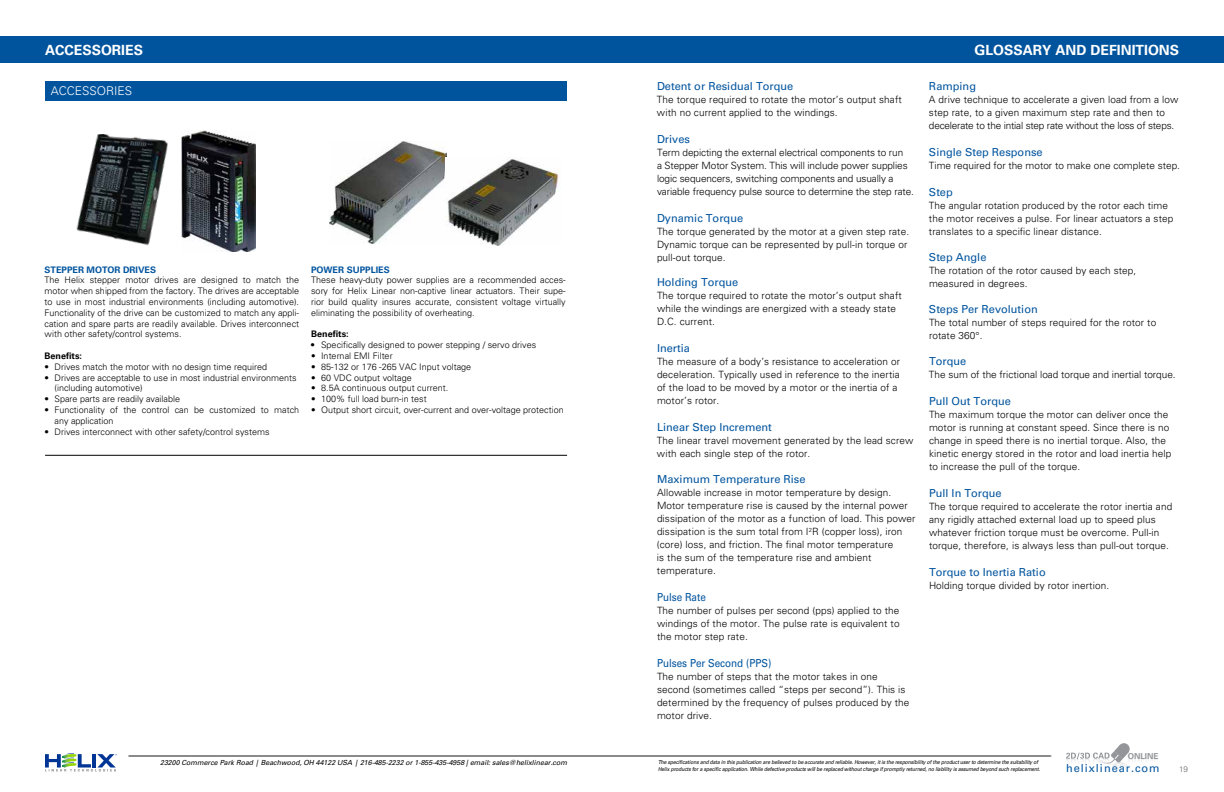
<style>
.page{position:relative;width:1224px;height:792px;background:#fff}
.page>*{position:absolute;margin:0;border:0;box-sizing:border-box;transform-origin:0 0}
.t1{font:700 14px "Univers LT";color:#fff}
.t2{font:300 12px "Univers LT";color:#fff}
.t3{font:11px "Univers LT";color:#00549e}
.t4{font:11px "Univers LT";color:#00549e;scale:.9 1}
.t5{font:11px "Univers LT";letter-spacing:.085em;color:#00549e}
.t6{font:300 10px/13px "Univers LT";letter-spacing:.01em;color:#000}
.t7{font:300 10px/13px "Univers LT";letter-spacing:-.01em;color:#000}
.t8{font:300 9px/10.8px "Univers LT";color:#000;text-align:justify}
.t9{font:700 9px "Univers LT";color:#00549e}
.t10{font:700 9px "Univers LT";color:#000}
.t11{font:700 8.2px "Univers LT";color:#939598}
.t12{font:300 8px "Univers LT";color:#636466}
.t13{font:italic 7px "Univers LT";color:#000}
.t14{font:italic 5.5px/7px "Univers LT";letter-spacing:-.015em;color:#000;scale:.9 1}
.s1{font-weight:700}
</style>
<div class="page">
<svg style="left:1066px;top:743px;width:92px;height:25px"></svg>
<svg style="left:45px;top:753px;width:72px;height:18px"></svg>
<div style="left:0;top:36px;width:1224px;height:27px;background:#00549e"></div>
<hr style="left:128px;top:756px;width:922px;height:1px;background:#636466">
<hr style="left:129px;top:756px;width:922px;height:1px;background:#636466">
<div style="left:45px;top:81px;width:522px;height:19px;background:#00549e"></div>
<img style="left:186px;top:131px;width:70px;height:121px">
<hr style="left:45px;top:455px;width:522px;height:1px;background:#000">
<img style="left:76px;top:134px;width:110px;height:112px">
<img style="left:330px;top:142px;width:116px;height:101px">
<img style="left:446px;top:159px;width:114px;height:87px">
<h1 class="t1" style="left:45px;top:42px;width:100px">ACCESSORIES</h1>
<p class="t2" style="left:51px;top:83px;width:83px">ACCESSORIES</p>
<p class="t9" style="left:45px;top:264px;width:113px">STEPPER MOTOR DRIVES</p>
<p class="t8" style="left:45px;top:275px;width:256px">The Helix stepper motor drives are designed to match the motor when shipped from the factory. The drives are acceptable to use in most industrial environments (including automotive).<br>Functionality of the drive can be customized to match any appli&shy;cation and spare parts are readily available. Drives interconnect with other safety/control systems.</p>
<p class="t10" style="left:45px;top:351px;width:39px">Benefits:</p>
<p class="t8" style="left:45px;top:361px;width:224px">• Drives match the motor with no design time required</p>
<p class="t8" style="left:55px;top:372px;width:244px;text-indent:-10px">• Drives are acceptable to use in most industrial environments (including automotive)</p>
<p class="t8" style="left:45px;top:394px;width:137px">• Spare parts are readily available</p>
<p class="t8" style="left:55px;top:404px;width:246px;text-indent:-10px">• Functionality of the control can be customized to match any application</p>
<p class="t8" style="left:45px;top:426px;width:227px">• Drives interconnect with other safety/control systems</p>
<p class="t9" style="left:311px;top:264px;width:80px">POWER SUPPLIES</p>
<p class="t8" style="left:311px;top:275px;width:256px">These heavy-duty power supplies are a recommended acces&shy;sory for Helix Linear non-captive linear actuators. Their supe&shy;rior build quality insures accurate, consistent voltage virtually eliminating the possibility of overheating.</p>
<p class="t10" style="left:311px;top:329px;width:39px">Benefits:</p>
<p class="t8" style="left:311px;top:340px;width:227px"><span class="s1">•</span> Specifically designed to power stepping / servo drives</p>
<p class="t8" style="left:311px;top:350px;width:83px">• Internal EMI Filter</p>
<p class="t8" style="left:311px;top:361px;width:162px">• 85-132 or 176 -265 VAC Input voltage</p>
<p class="t8" style="left:311px;top:372px;width:102px">• 60 VDC output voltage</p>
<p class="t8" style="left:311px;top:383px;width:139px">• 8.5A continuous output current.</p>
<p class="t8" style="left:311px;top:394px;width:117px">• 100% full load burn-in test</p>
<p class="t8" style="left:311px;top:404px;width:254px">• Output short circuit, over-current and over-voltage protection</p>
<p class="t13" style="left:160px;top:759px;width:408px">23200 Commerce Park Road | Beachwood, OH 44122 USA | 216-485-2232 or 1-855-435-4958 | email: sales@helixlinear.com</p>
<p class="t3" style="left:657px;top:79px;width:138px">Detent or Residual Torque</p>
<p class="t6" style="left:657px;top:93px;width:246px">The torque required to rotate the motor’s output shaft with no current applied to the windings.</p>
<p class="t3" style="left:657px;top:132px;width:35px">Drives</p>
<p class="t7" style="left:657px;top:146px;width:259px">Term depicting the external electrical components to run<br>a Stepper Motor System. This will include power supplies logic sequencers, switching components and usually a variable frequency pulse source to determine the step rate.</p>
<p class="t3" style="left:657px;top:211px;width:88px">Dynamic Torque</p>
<p class="t6" style="left:657px;top:225px;width:254px">The torque generated by the motor at a given step rate.<br>Dynamic torque can be represented by pull-in torque or pull-out torque.</p>
<p class="t3" style="left:657px;top:276px;width:83px">Holding Torque</p>
<p class="t6" style="left:657px;top:289px;width:246px">The torque required to rotate the motor’s output shaft while the windings are energized with a steady state<br>D.C. current.</p>
<p class="t3" style="left:657px;top:342px;width:35px">Inertia</p>
<p class="t6" style="left:657px;top:355px;width:245px">The measure of a body’s resistance to acceleration or deceleration. Typically used in reference to the inertia of the load to be moved by a motor or the inertia of a motor’s rotor.</p>
<p class="t3" style="left:657px;top:421px;width:116px">Linear Step Increment</p>
<p class="t6" style="left:657px;top:434px;width:258px">The linear travel movement generated by the lead screw with each single step of the rotor.</p>
<p class="t3" style="left:657px;top:473px;width:150px">Maximum Temperature Rise</p>
<p class="t6" style="left:657px;top:486px;width:260px">Allowable increase in motor temperature by design.<br>Motor temperature rise is caused by the internal power dissipation of the motor as a function of load. This power dissipation is the sum total from I<sup>2</sup>R (copper loss), iron (core) loss, and friction. The final motor temperature<br>is the sum of the temperature rise and ambient temperature.</p>
<p class="t4" style="left:657px;top:591px;width:56px">Pulse Rate</p>
<p class="t6" style="left:657px;top:604px;width:244px;text-align:justify">The number of pulses per second (pps) applied to the windings of the motor. The pulse rate is equivalent to the motor step rate.</p>
<p class="t4" style="left:657px;top:657px;width:129px">Pulses Per Second (PPS)</p>
<p class="t6" style="left:657px;top:670px;width:254px">The number of steps that the motor takes in one second (sometimes called “steps per second”). This is determined by the frequency of pulses produced by the motor drive.</p>
<h1 class="t1" style="left:975px;top:42px;width:206px">GLOSSARY AND DEFINITIONS</h1>
<p class="t3" style="left:929px;top:79px;width:49px">Ramping</p>
<p class="t6" style="left:929px;top:93px;width:251px">A drive technique to accelerate a given load from a low step rate, to a given maximum step rate and then to decelerate to the intial step rate without the loss of steps.</p>
<p class="t3" style="left:929px;top:145px;width:115px">Single Step Response</p>
<p class="t6" style="left:929px;top:159px;width:253px">Time required for the motor to make one complete step.</p>
<p class="t3" style="left:929px;top:185px;width:25px">Step</p>
<p class="t6" style="left:929px;top:199px;width:246px">The angular rotation produced by the rotor each time the motor receives a pulse. For linear actuators a step translates to a specific linear distance.</p>
<p class="t3" style="left:929px;top:251px;width:59px">Step Angle</p>
<p class="t6" style="left:929px;top:264px;width:209px">The rotation of the rotor caused by each step, measured in degrees.</p>
<p class="t3" style="left:929px;top:303px;width:110px">Steps Per Revolution</p>
<p class="t6" style="left:929px;top:316px;width:229px">The total number of steps required for the rotor to rotate 360°.</p>
<p class="t3" style="left:929px;top:355px;width:39px">Torque</p>
<p class="t6" style="left:929px;top:368px;width:248px">The sum of the frictional load torque and inertial torque.</p>
<p class="t3" style="left:929px;top:395px;width:83px">Pull Out Torque</p>
<p class="t6" style="left:929px;top:408px;width:244px">The maximum torque the motor can deliver once the motor is running at constant speed. Since there is no change in speed there is no inertial torque. Also, the kinetic energy stored in the rotor and load inertia help to increase the pull of the torque.</p>
<p class="t3" style="left:929px;top:487px;width:74px">Pull In Torque</p>
<p class="t6" style="left:929px;top:500px;width:245px">The torque required to accelerate the rotor inertia and any rigidly attached external load up to speed plus whatever friction torque must be overcome. Pull-in torque, therefore, is always less than pull-out torque.</p>
<p class="t3" style="left:929px;top:566px;width:118px">Torque to Inertia Ratio</p>
<p class="t6" style="left:929px;top:579px;width:182px">Holding torque divided by rotor inertion.</p>
<p class="t14" style="left:658px;top:759px;width:426px">The specifications and data in this publication are believed to be accurate and reliable. However, it is the responsibility of the product user to determine the suitability of<br>Helix products for a specific application. While defective products will be replaced without charge if promptly returned, no liability is assumed beyond such replacement.</p>
<p class="t11" style="left:1128px;top:751px;width:32px">ONLINE</p>
<p class="t5" style="left:1066px;top:761px;width:95px">helixlinear.com</p>
<p class="t12" style="left:1179px;top:764px;width:10px">19</p>
</div>
